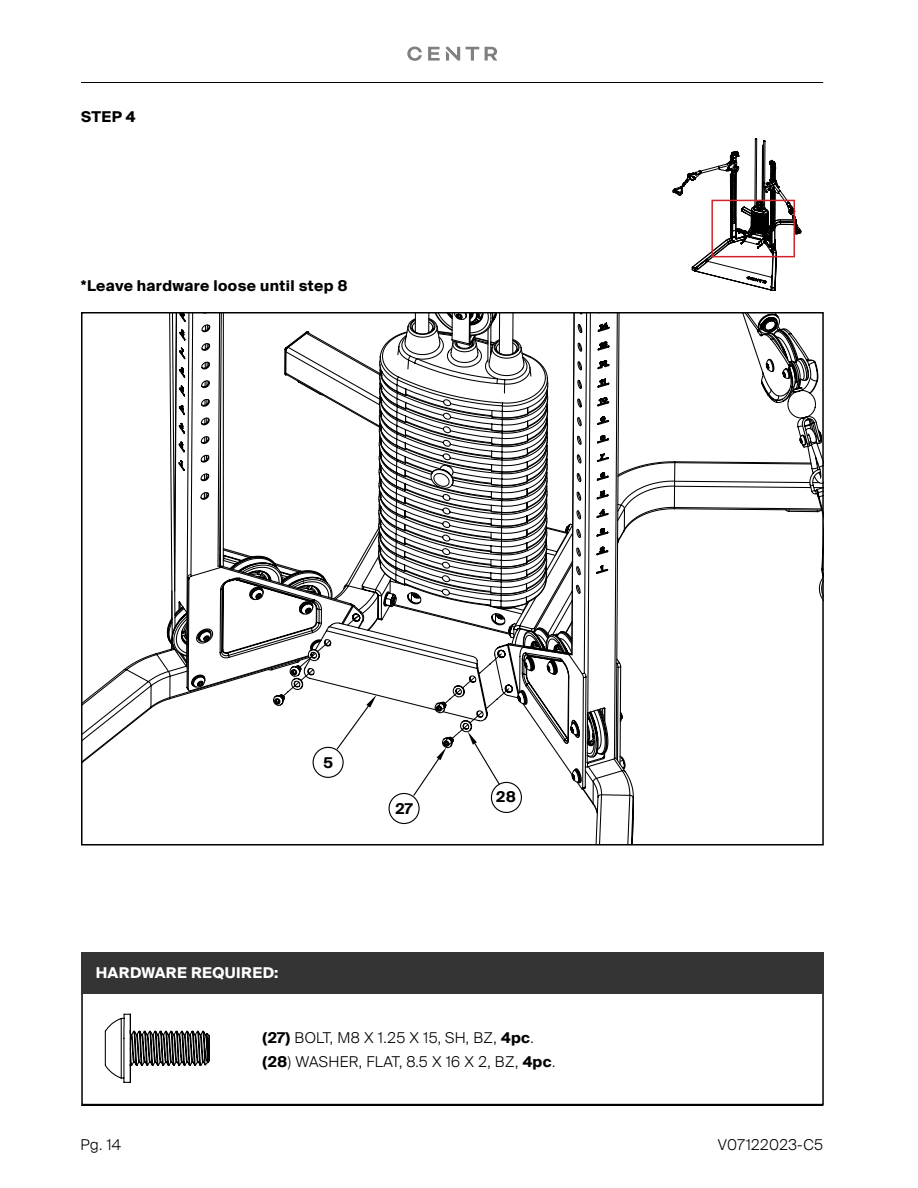
<style>
.page{position:relative;width:918px;height:1188px;background:#fff}
.page>*{position:absolute;margin:0;border:0;box-sizing:border-box;transform-origin:0 0}
.t1{font:21px "Myriad Pro";color:#000;scale:.75 1}
.t2{font:300 15px/24px "Suisse Intl";letter-spacing:.025em;color:#000}
.t3{font:700 15px "Suisse Intl";letter-spacing:.025em;color:#000}
.t4{font:700 15px "Suisse Intl";letter-spacing:.025em;color:#fff}
.s1{font-weight:700}
</style>
<div class="page">
<hr style="left:81px;top:1105px;width:742px;height:1px;background:#000">
<hr style="left:81px;top:82px;width:742px;height:1px;background:#000">
<svg style="left:428px;top:47px;width:12px;height:14px"></svg>
<svg style="left:446px;top:47px;width:33px;height:14px"></svg>
<svg style="left:485px;top:47px;width:12px;height:14px"></svg>
<svg style="left:407px;top:47px;width:15px;height:14px"></svg>
<svg style="left:673px;top:138px;width:128px;height:153px"></svg>
<div style="left:711px;top:200px;width:84px;height:57px;border:2px solid #d2232a"></div>
<svg style="left:801px;top:346px;width:20px;height:251px"></svg>
<svg style="left:775px;top:315px;width:26px;height:197px"></svg>
<svg style="left:84px;top:315px;width:691px;height:443px"></svg>
<svg style="left:282px;top:640px;width:95px;height:111px"></svg>
<svg style="left:412px;top:649px;width:101px;height:148px"></svg>
<div style="left:313px;top:747px;width:30px;height:30px;background:#fff;border-radius:50%"></div>
<div style="left:313px;top:747px;width:31px;height:31px;border:1px solid #000;border-radius:50%"></div>
<div style="left:388px;top:793px;width:32px;height:31px;border:1px solid #000;border-radius:50%"></div>
<div style="left:491px;top:782px;width:30px;height:30px;background:#fff;border-radius:50%"></div>
<div style="left:491px;top:782px;width:31px;height:31px;border:1px solid #000;border-radius:50%"></div>
<div style="left:81px;top:991px;width:743px;height:114px;border:2px solid #000"></div>
<div style="left:81px;top:952px;width:743px;height:42px;background:#353435"></div>
<svg style="left:104px;top:1013px;width:106px;height:70px"></svg>
<p class="t3" style="left:81px;top:108px;width:56px">STEP 4</p>
<p class="t3" style="left:81px;top:277px;width:268px">*Leave hardware loose until step 8</p>
<p class="t3" style="left:323px;top:754px;width:12px">5</p>
<h1 class="t1" style="left:321px;top:753px;width:12px">5</h1>
<p class="t4" style="left:96px;top:964px;width:184px">HARDWARE REQUIRED:</p>
<p class="t3" style="left:395px;top:800px;width:19px">27</p>
<h1 class="t1" style="left:393px;top:800px;width:23px">27</h1>
<p class="t3" style="left:496px;top:789px;width:21px">28</p>
<h1 class="t1" style="left:500px;top:789px;width:23px">28</h1>
<p class="t2" style="left:263px;top:1026px;width:294px"><span class="s1">(27)</span> BOLT, M8 X 1.25 X 15, SH, BZ, <span class="s1">4pc</span>. <span class="s1">(28</span>) WASHER, FLAT, 8.5 X 16 X 2, BZ, <span class="s1">4pc</span>.</p>
<p class="t2" style="left:81px;top:1133px;width:42px">Pg. 14</p>
<p class="t2" style="left:718px;top:1133px;width:107px">V07122023-C5</p>
</div>
